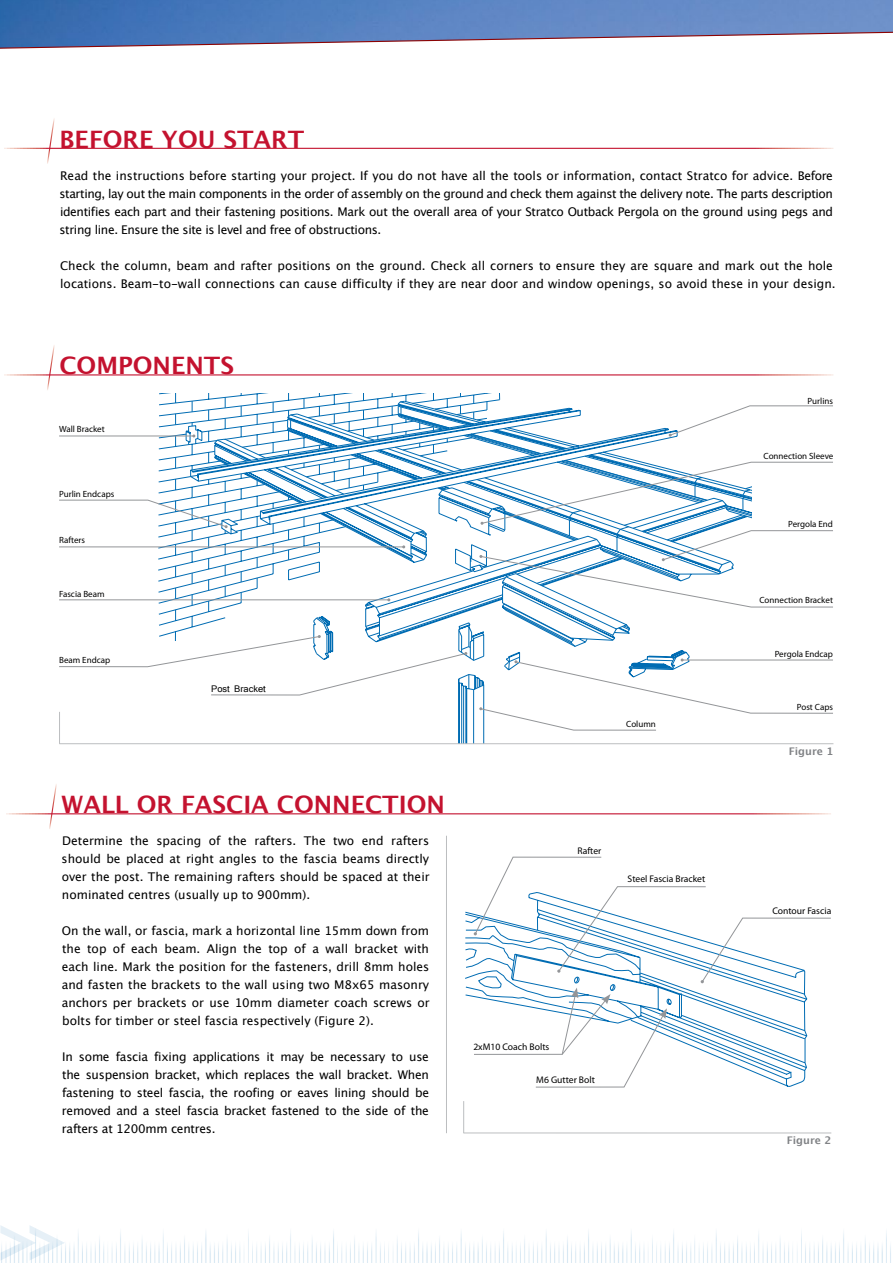
<style>
.page{position:relative;width:893px;height:1263px;background:#fff}
.page>*{position:absolute;margin:0;border:0;box-sizing:border-box;transform-origin:0 0}
.t1{font:700 24px "Lucida Grande";color:#c4122f}
.t2{font:12px/18px "Lucida Grande";color:#000;text-align:justify}
.t3{font:700 10.5px "Lucida Grande";color:#808285}
.t4{font:9.6px "Myriad Pro";color:#000}
.t5{font:9px "Myriad Pro";color:#000}
.t6{font:9px "Mangal";color:#000}
</style>
<div class="page">
<img style="left:1px;top:1231px;width:890px;height:32px">
<svg style="left:0;top:1225px;width:65px;height:35px"></svg>
<svg style="left:458px;top:674px;width:27px;height:69px"></svg>
<svg style="left:158px;top:393px;width:527px;height:268px"></svg>
<hr style="left:59px;top:436px;width:135px;height:1px;background:#939598">
<svg style="left:669px;top:405px;width:164px;height:32px"></svg>
<svg style="left:59px;top:499px;width:181px;height:36px"></svg>
<hr style="left:59px;top:546px;width:345px;height:1px;background:#939598">
<hr style="left:59px;top:599px;width:330px;height:1px;background:#939598">
<svg style="left:59px;top:635px;width:408px;height:61px"></svg>
<svg style="left:479px;top:461px;width:354px;height:147px"></svg>
<svg style="left:479px;top:658px;width:354px;height:73px"></svg>
<svg style="left:473px;top:856px;width:358px;height:232px"></svg>
<svg style="left:0;top:0;width:893px;height:49px"></svg>
<hr style="left:463px;top:1133px;width:368px;height:1px;background:#bcbec0">
<hr style="left:463px;top:1101px;width:1px;height:32px;background:#bcbec0">
<hr style="left:446px;top:836px;width:1px;height:297px;background:#bcbec0">
<svg style="left:48px;top:784px;width:10px;height:45px"></svg>
<hr style="left:2px;top:813px;width:829px;height:1px;background:#fff">
<svg style="left:46px;top:118px;width:10px;height:46px"></svg>
<hr style="left:0;top:148px;width:833px;height:1px;background:#fff">
<svg style="left:46px;top:345px;width:10px;height:45px"></svg>
<hr style="left:0;top:374px;width:833px;height:1px;background:#fff">
<hr style="left:59px;top:743px;width:774px;height:1px;background:#bcbec0">
<hr style="left:59px;top:712px;width:1px;height:32px;background:#bcbec0">
<h1 class="t1" style="left:60px;top:120px;width:246px">BEFORE YOU START</h1>
<p class="t2" style="left:60px;top:166px;width:775px">Read the instructions before starting your project. If you do not have all the tools or information, contact Stratco for advice. Before starting, lay out the main components in the order of assembly on the ground and check them against the delivery note. The parts description identifies each part and their fastening positions. Mark out the overall area of your Stratco Outback Pergola on the ground using pegs and string line. Ensure the site is level and free of obstructions.</p>
<p class="t2" style="left:60px;top:256px;width:777px">Check the column, beam and rafter positions on the ground. Check all corners to ensure they are square and mark out the hole locations. Beam-to-wall connections can cause difficulty if they are near door and window openings, so avoid these in your design.</p>
<h1 class="t1" style="left:60px;top:346px;width:176px">COMPONENTS</h1>
<p class="t5" style="left:59px;top:424px;width:47px">Wall Bracket</p>
<p class="t5" style="left:59px;top:488px;width:57px">Purlin Endcaps</p>
<p class="t5" style="left:59px;top:535px;width:27px">Rafters</p>
<p class="t5" style="left:59px;top:588px;width:47px">Fascia Beam</p>
<p class="t5" style="left:59px;top:654px;width:53px">Beam Endcap</p>
<p class="t6" style="left:211px;top:683px;width:56px">Post Bracket</p>
<h1 class="t1" style="left:62px;top:785px;width:385px">WALL OR FASCIA CONNECTION</h1>
<p class="t2" style="left:62px;top:832px;width:370px">Determine the spacing of the rafters. The two end rafters should be placed at right angles to the fascia beams directly over the post. The remaining rafters should be spaced at their nominated centres (usually up to 900mm).</p>
<p class="t2" style="left:62px;top:922px;width:369px">On the wall, or fascia, mark a horizontal line 15mm down from the top of each beam. Align the top of a wall bracket with each line. Mark the position for the fasteners, drill 8mm holes and fasten the brackets to the wall using two M8x65 masonry anchors per brackets or use 10mm diameter coach screws or bolts for timber or steel fascia respectively (Figure 2).</p>
<p class="t2" style="left:62px;top:1048px;width:369px">In some fascia fixing applications it may be necessary to use the suspension bracket, which replaces the wall bracket. When fastening to steel fascia, the roofing or eaves lining should be removed and a steel fascia bracket fastened to the side of the rafters at 1200mm centres.</p>
<p class="t5" style="left:626px;top:718px;width:31px">Column</p>
<p class="t4" style="left:577px;top:845px;width:25px">Rafter</p>
<p class="t4" style="left:628px;top:873px;width:79px">Steel Fascia Bracket</p>
<p class="t4" style="left:473px;top:1040px;width:78px">2xM10 Coach Bolts</p>
<p class="t4" style="left:536px;top:1074px;width:60px">M6 Gutter Bolt</p>
<p class="t5" style="left:808px;top:395px;width:27px">Purlins</p>
<p class="t5" style="left:764px;top:450px;width:71px">Connection Sleeve</p>
<p class="t5" style="left:788px;top:518px;width:46px">Pergola End</p>
<p class="t5" style="left:759px;top:595px;width:75px">Connection Bracket</p>
<p class="t5" style="left:775px;top:648px;width:60px">Pergola Endcap</p>
<p class="t5" style="left:797px;top:701px;width:38px">Post Caps</p>
<p class="t3" style="left:789px;top:743px;width:46px">Figure 1</p>
<p class="t4" style="left:772px;top:905px;width:60px">Contour Fascia</p>
<p class="t3" style="left:787px;top:1132px;width:46px">Figure 2</p>
</div>
